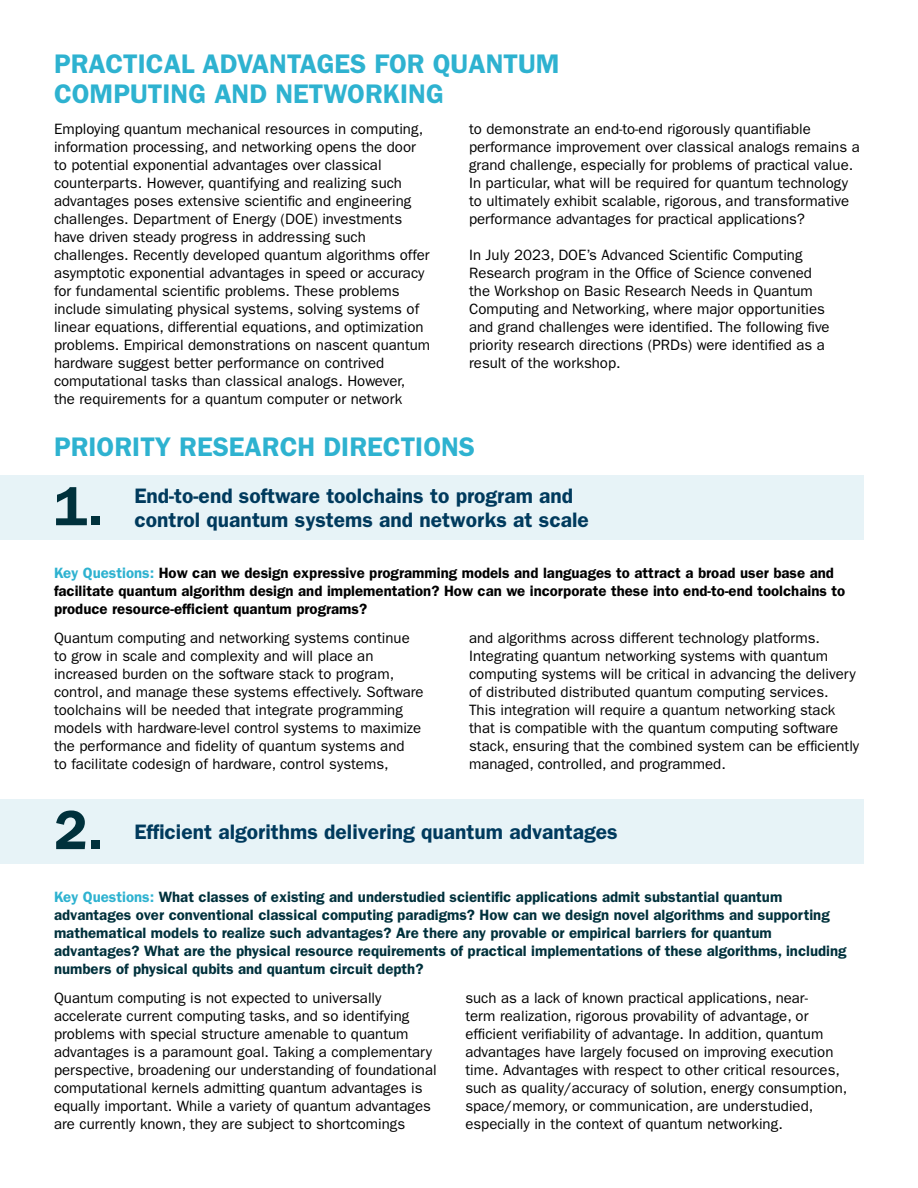
<style>
.page{position:relative;width:918px;height:1188px;background:#fff}
.page>*{position:absolute;margin:0;border:0;box-sizing:border-box;transform-origin:0 0}
.t1{font:600 55.5px "ITC Franklin Gothic Std";color:#00313c}
.t2{font:600 27px/30px "ITC Franklin Gothic Std";color:#2eb2d0}
.t3{font:600 21px "ITC Franklin Gothic Std";color:#003a5d}
.t4{font:15px/18px "ITC Franklin Gothic Std";color:#000}
.t5{font:600 15px/18px "ITC Franklin Gothic Std";color:#00313c}
.t6{font:600 15px/18px "ITC Franklin Gothic Std";color:#000}
.s1{color:#2eb2d0}
</style>
<div class="page">
<div style="left:0;top:475px;width:864px;height:65px;background:#e7f3f7"></div>
<div style="left:0;top:799px;width:864px;height:65px;background:#e7f3f7"></div>
<h2 class="t2" style="left:54px;top:48px;width:507px">PRACTICAL ADVANTAGES FOR QUANTUM<br>COMPUTING AND NETWORKING</h2>
<p class="t4" style="left:54px;top:120px;width:378px">Employing quantum mechanical resources in computing, information processing, and networking opens the door to potential exponential advantages over classical counterparts. However, quantifying and realizing such advantages poses extensive scientific and engineering challenges. Department of Energy (DOE) investments have driven steady progress in addressing such challenges. Recently developed quantum algorithms offer asymptotic exponential advantages in speed or accuracy for fundamental scientific problems. These problems include simulating physical systems, solving systems of linear equations, differential equations, and optimization problems. Empirical demonstrations on nascent quantum hardware suggest better performance on contrived computational tasks than classical analogs. However,<br>the requirements for a quantum computer or network</p>
<p class="t4" style="left:469px;top:120px;width:392px">to demonstrate an end-to-end rigorously quantifiable performance improvement over classical analogs remains a grand challenge, especially for problems of practical value.<br>In particular, what will be required for quantum technology to ultimately exhibit scalable, rigorous, and transformative performance advantages for practical applications?</p>
<p class="t4" style="left:469px;top:246px;width:362px">In July 2023, DOE’s Advanced Scientific Computing Research program in the Office of Science convened the Workshop on Basic Research Needs in Quantum Computing and Networking, where major opportunities and grand challenges were identified. The following five priority research directions (PRDs) were identified as a result of the workshop.</p>
<h2 class="t2" style="left:54px;top:431px;width:423px">PRIORITY RESEARCH DIRECTIONS</h2>
<h1 class="t1" style="left:54px;top:473px;width:51px">1.</h1>
<h3 class="t3" style="left:134px;top:483px;width:440px">End-to-end software toolchains to program and</h3>
<h3 class="t3" style="left:134px;top:507px;width:456px">control quantum systems and networks at scale</h3>
<p class="t6" style="left:54px;top:564px;width:793px"><span class="s1">Key Questions:</span> How can we design expressive programming models and languages to attract a broad user base and facilitate quantum algorithm design and implementation? How can we incorporate these into end-to-end toolchains to produce resource-efficient quantum programs?</p>
<p class="t4" style="left:54px;top:629px;width:371px">Quantum computing and networking systems continue to grow in scale and complexity and will place an increased burden on the software stack to program, control, and manage these systems effectively. Software toolchains will be needed that integrate programming models with hardware-level control systems to maximize the performance and fidelity of quantum systems and<br>to facilitate codesign of hardware, control systems,</p>
<p class="t4" style="left:469px;top:629px;width:392px">and algorithms across different technology platforms.<br>Integrating quantum networking systems with quantum computing systems will be critical in advancing the delivery of distributed distributed quantum computing services.<br>This integration will require a quantum networking stack that is compatible with the quantum computing software stack, ensuring that the combined system can be efficiently managed, controlled, and programmed.</p>
<h1 class="t1" style="left:54px;top:797px;width:51px">2.</h1>
<h3 class="t3" style="left:134px;top:819px;width:485px">Efficient algorithms delivering quantum advantages</h3>
<p class="t5" style="left:54px;top:888px;width:794px"><span class="s1">Key Questions:</span> What classes of existing and understudied scientific applications admit substantial quantum advantages over conventional classical computing paradigms? How can we design novel algorithms and supporting mathematical models to realize such advantages? Are there any provable or empirical barriers for quantum advantages? What are the physical resource requirements of practical implementations of these algorithms, including numbers of physical qubits and quantum circuit depth?</p>
<p class="t4" style="left:54px;top:989px;width:384px">Quantum computing is not expected to universally accelerate current computing tasks, and so identifying problems with special structure amenable to quantum advantages is a paramount goal. Taking a complementary perspective, broadening our understanding of foundational computational kernels admitting quantum advantages is equally important. While a variety of quantum advantages are currently known, they are subject to shortcomings</p>
<p class="t4" style="left:465px;top:989px;width:384px">such as a lack of known practical applications, near-<br>term realization, rigorous provability of advantage, or efficient verifiability of advantage. In addition, quantum advantages have largely focused on improving execution time. Advantages with respect to other critical resources, such as quality/accuracy of solution, energy consumption, space/memory, or communication, are understudied, especially in the context of quantum networking.</p>
</div>
